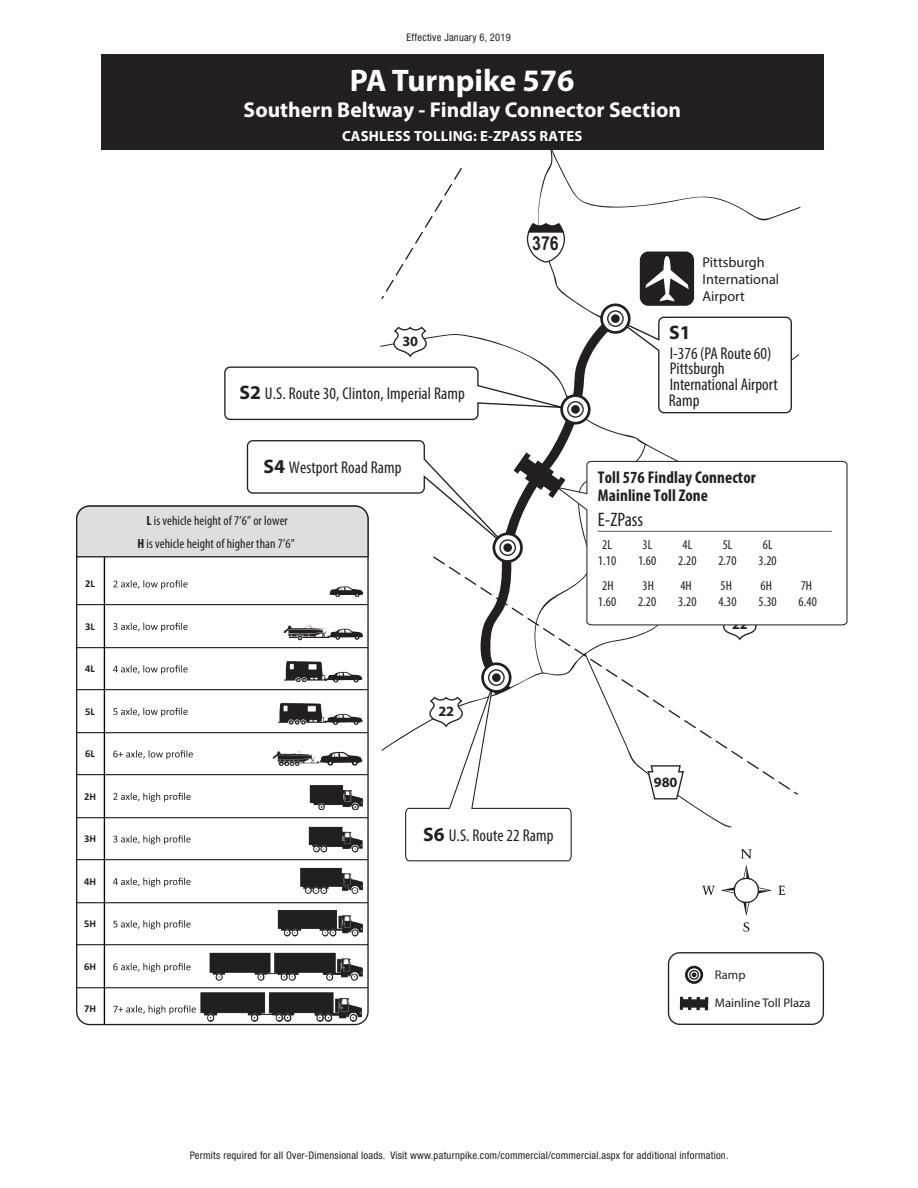
<style>
.page{position:relative;width:918px;height:1188px;background:#fff}
.page>*{position:absolute;margin:0;border:0;box-sizing:border-box;transform-origin:0 0}
.t1{font:700 31.35px "Myriad Pro";color:#fff}
.t2{font:700 21.45px "Myriad Pro";color:#fff}
.t3{font:700 19.65px "Myriad Pro";color:#231f20}
.t4{font:condensed 19.5px "Myriad Pro";color:#231f20}
.t5{font:700 19.35px "Arial Narrow";color:#231f20}
.t6{font:condensed 17.1px/31.2px "Myriad Pro";letter-spacing:.005em;color:#231f20}
.t7{font:700 condensed 17.1px/17.4px "Myriad Pro";letter-spacing:.005em;color:#231f20}
.t8{font:700 14.7px "Myriad Pro";letter-spacing:.01em;color:#fff}
.t9{font:14.25px/17.1px "Myriad Pro";color:#231f20}
.t10{font:700 14.25px "Myriad Pro";letter-spacing:-.025em;color:#231f20}
.t11{font:condensed 13.35px/16px "Myriad Pro";letter-spacing:.005em;color:#231f20;text-align:center}
.t12{font:12.6px "Myriad Pro";color:#231f20}
.t13{font:condensed 10.5px "Helvetica Neue LT Std";letter-spacing:.02em;color:#231f20}
.t14{font:700 10.5px "Calibri";color:#231f20}
.s1{font-weight:700;font-stretch:normal;font-size:19.65px}
.s2{font-weight:700}
</style>
<div class="page">
<svg style="left:381px;top:168px;width:81px;height:131px"></svg>
<svg style="left:479px;top:311px;width:145px;height:128px"></svg>
<svg style="left:391px;top:326px;width:38px;height:32px"></svg>
<div style="left:640px;top:252px;width:54px;height:54px;background:#231f20;border-radius:9px"></div>
<svg style="left:526px;top:150px;width:275px;height:151px"></svg>
<div style="left:101px;top:55px;width:722px;height:95px;background:#231f20"></div>
<svg style="left:113px;top:963px;width:78px;height:9px"></svg>
<svg style="left:113px;top:1005px;width:83px;height:9px"></svg>
<img style="left:283px;top:932px;width:86px;height:6px">
<img style="left:209px;top:949px;width:160px;height:32px">
<img style="left:200px;top:991px;width:169px;height:32px">
<hr style="left:77px;top:944px;width:291px;height:1px;background:#000">
<hr style="left:77px;top:987px;width:291px;height:1px;background:#000">
<hr style="left:104px;top:557px;width:1px;height:467px;background:#000">
<svg style="left:786px;top:460px;width:62px;height:166px"></svg>
<hr style="left:598px;top:531px;width:234px;height:1px;background:#58595b">
<svg style="left:562px;top:396px;width:27px;height:27px"></svg>
<div style="left:560px;top:394px;width:31px;height:31px;border:3px solid #231f20;border-radius:50%"></div>
<svg style="left:568px;top:402px;width:15px;height:15px"></svg>
<div style="left:567px;top:401px;width:17px;height:17px;border:1px solid #231f20;border-radius:50%"></div>
<div style="left:571px;top:405px;width:9px;height:9px;background:#231f20;border-radius:50%"></div>
<svg style="left:618px;top:316px;width:175px;height:98px"></svg>
<svg style="left:224px;top:366px;width:339px;height:55px"></svg>
<svg style="left:602px;top:305px;width:27px;height:27px"></svg>
<div style="left:600px;top:303px;width:31px;height:31px;border:3px solid #231f20;border-radius:50%"></div>
<svg style="left:608px;top:311px;width:15px;height:15px"></svg>
<div style="left:607px;top:310px;width:17px;height:17px;border:1px solid #231f20;border-radius:50%"></div>
<div style="left:611px;top:314px;width:9px;height:9px;background:#231f20;border-radius:50%"></div>
<svg style="left:76px;top:439px;width:710px;height:493px"></svg>
<div style="left:668px;top:952px;width:156px;height:73px;border:1px solid #231f20;border-radius:11px"></div>
<svg style="left:686px;top:967px;width:16px;height:16px"></svg>
<div style="left:685px;top:966px;width:18px;height:18px;border:3px solid #231f20;border-radius:50%"></div>
<svg style="left:690px;top:971px;width:8px;height:8px"></svg>
<div style="left:689px;top:970px;width:10px;height:10px;border:1px solid #231f20;border-radius:50%"></div>
<svg style="left:692px;top:972px;width:4px;height:5px"></svg>
<svg style="left:680px;top:997px;width:28px;height:13px"></svg>
<p class="t14" style="left:85px;top:576px;width:11px">2L</p>
<p class="t14" style="left:85px;top:619px;width:11px">3L</p>
<p class="t14" style="left:85px;top:661px;width:11px">4L</p>
<p class="t14" style="left:85px;top:704px;width:11px">5L</p>
<p class="t14" style="left:85px;top:746px;width:11px">6L</p>
<p class="t14" style="left:84px;top:789px;width:13px">2H</p>
<p class="t14" style="left:84px;top:831px;width:13px">3H</p>
<p class="t14" style="left:84px;top:874px;width:13px">4H</p>
<p class="t14" style="left:84px;top:917px;width:13px">5H</p>
<p class="t14" style="left:84px;top:959px;width:13px">6H</p>
<p class="t14" style="left:84px;top:1002px;width:13px">7H</p>
<p class="t13" style="left:407px;top:31px;width:106px">Effective January 6, 2019</p>
<p class="t1" style="left:350px;top:60px;width:226px">PA Turnpike 576</p>
<p class="t2" style="left:244px;top:95px;width:439px">Southern Beltway - Findlay Connector Section</p>
<p class="t8" style="left:342px;top:126px;width:242px">CASHLESS TOLLING: E-ZPASS RATES</p>
<p class="t10" style="left:403px;top:332px;width:17px">30</p>
<p class="t6" style="left:240px;top:378px;width:227px"><span class="s1">S2</span> U.S. Route 30, Clinton, Imperial Ramp</p>
<p class="t6" style="left:263px;top:451px;width:140px"><span class="s1">S4</span> Westport Road Ramp</p>
<p class="t11" style="left:137px;top:509px;width:159px;line-height:22.8px"><span class="s2">L</span> is vehicle height of 7’6” or lower<br><span class="s2">H</span> is vehicle height of higher than 7’6”</p>
<p class="t10" style="left:439px;top:702px;width:17px">22</p>
<p class="t5" style="left:532px;top:228px;width:28px">376</p>
<p class="t6" style="left:423px;top:820px;width:132px"><span class="s1">S6</span> U.S. Route 22 Ramp</p>
<p class="t3" style="left:669px;top:320px;width:23px">S1</p>
<p class="t9" style="left:703px;top:253px;width:78px">Pittsburgh<br>International<br>Airport</p>
<p class="t6" style="left:670px;top:337px;width:109px">I-376 (PA Route 60)<br>International Airport</p>
<p class="t6" style="left:670px;top:353px;width:57px">Pittsburgh</p>
<p class="t6" style="left:669px;top:384px;width:32px">Ramp</p>
<p class="t7" style="left:598px;top:469px;width:159px">Toll 576 Findlay Connector<br>Mainline Toll Zone</p>
<p class="t4" style="left:598px;top:507px;width:47px">E-ZPass</p>
<p class="t11" style="left:598px;top:536px;width:20px">2L<br>1.10</p>
<p class="t11" style="left:598px;top:577px;width:20px">2H<br>1.60</p>
<p class="t10" style="left:697px;top:483px;width:17px">30</p>
<p class="t11" style="left:638px;top:536px;width:20px">3L<br>1.60</p>
<p class="t11" style="left:638px;top:577px;width:20px">3H<br>2.20</p>
<p class="t11" style="left:678px;top:536px;width:20px">4L<br>2.20</p>
<p class="t11" style="left:678px;top:577px;width:20px;text-align:left">4H<br>3.20</p>
<p class="t11" style="left:718px;top:536px;width:20px">5L<br>2.70</p>
<p class="t11" style="left:718px;top:577px;width:20px;text-align:left">5H<br>4.30</p>
<p class="t11" style="left:758px;top:536px;width:20px">6L<br>3.20</p>
<p class="t11" style="left:758px;top:577px;width:20px;text-align:left">6H<br>5.30</p>
<p class="t11" style="left:799px;top:577px;width:20px;text-align:left">7H<br>6.40</p>
<p class="t10" style="left:732px;top:615px;width:17px">22</p>
<p class="t10" style="left:654px;top:772px;width:25px">980</p>
<p class="t12" style="left:715px;top:967px;width:32px">Ramp</p>
<p class="t12" style="left:715px;top:995px;width:97px">Mainline Toll Plaza</p>
<p class="t13" style="left:190px;top:1149px;width:540px">Permits required for all Over-Dimensional loads. Visit www.paturnpike.com/commercial/commercial.aspx for additional information.</p>
</div>
